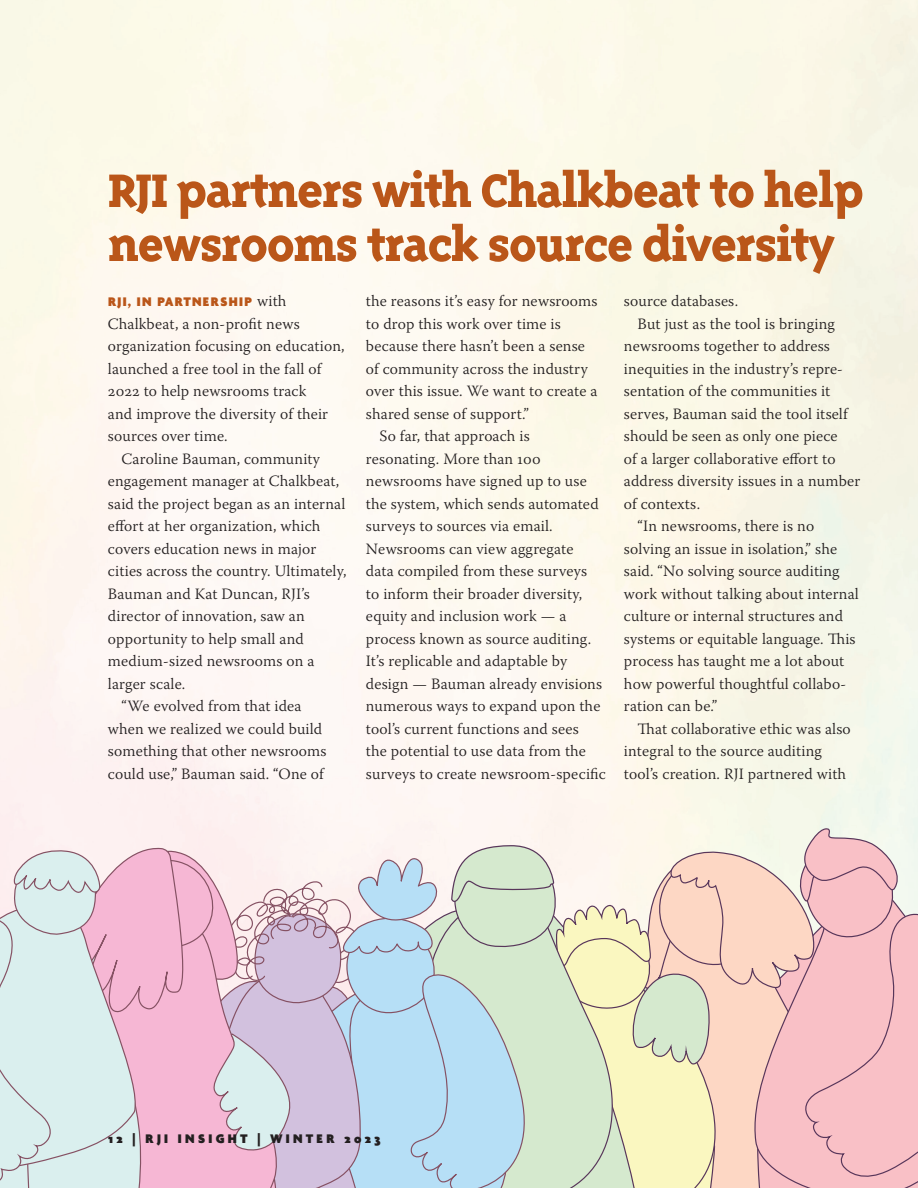
<style>
.page{position:relative;width:918px;height:1188px;background:#fff}
.page>*{position:absolute;margin:0;border:0;box-sizing:border-box;transform-origin:0 0}
.t1{font:800 54px/54px "Triplex Serif OT";letter-spacing:-.03em;color:#ba5619}
.t2{font:300 15.75px "Warnock Pro";letter-spacing:.01em;color:#231f20}
.t3{font:900 13.5px "Agenda One";letter-spacing:.25em;color:#231f20}
.t4{font:900 13.5px "Agenda One";letter-spacing:.1em;color:#ba5619}
.s1{font-family:"Warnock Pro";font-weight:300;font-size:15.75px;color:#231f20}
</style>
<div class="page">
<svg style="left:0;top:824px;width:918px;height:364px;background:#e2d6d6"></svg>
<h1 class="t1" style="left:108px;top:163px;width:758px">RJI partners with Chalkbeat to help newsrooms track source diversity</h1>
<p class="t4" style="left:108px;top:294px;width:180px">RJI, IN PARTNERSHIP <span class="s1">with</span></p>
<p class="t2" style="left:108px;top:314px;width:193px">Chalkbeat, a non-profit news</p>
<p class="t2" style="left:108px;top:336px;width:238px">organization focusing on education,</p>
<p class="t2" style="left:108px;top:359px;width:215px">launched a free tool in the fall of</p>
<p class="t2" style="left:108px;top:381px;width:200px">2022 to help newsrooms track</p>
<p class="t2" style="left:108px;top:404px;width:222px">and improve the diversity of their</p>
<p class="t2" style="left:108px;top:426px;width:121px">sources over time.</p>
<p class="t2" style="left:121px;top:449px;width:200px">Caroline Bauman, community</p>
<p class="t2" style="left:108px;top:471px;width:233px">engagement manager at Chalkbeat,</p>
<p class="t2" style="left:108px;top:494px;width:239px">said the project began as an internal</p>
<p class="t2" style="left:108px;top:516px;width:214px">effort at her organization, which</p>
<p class="t2" style="left:108px;top:539px;width:210px">covers education news in major</p>
<p class="t2" style="left:108px;top:561px;width:240px">cities across the country. Ultimately,</p>
<p class="t2" style="left:108px;top:584px;width:203px">Bauman and Kat Duncan, RJI’s</p>
<p class="t2" style="left:108px;top:606px;width:198px">director of innovation, saw an</p>
<p class="t2" style="left:108px;top:629px;width:197px">opportunity to help small and</p>
<p class="t2" style="left:108px;top:651px;width:208px">medium-sized newsrooms on a</p>
<p class="t2" style="left:108px;top:674px;width:79px">larger scale.</p>
<p class="t2" style="left:121px;top:696px;width:182px">“We evolved from that idea</p>
<p class="t2" style="left:108px;top:719px;width:216px">when we realized we could build</p>
<p class="t2" style="left:108px;top:741px;width:220px">something that other newsrooms</p>
<p class="t2" style="left:108px;top:764px;width:217px">could use,” Bauman said. “One of</p>
<p class="t2" style="left:366px;top:291px;width:233px">the reasons it’s easy for newsrooms</p>
<p class="t2" style="left:366px;top:314px;width:196px">to drop this work over time is</p>
<p class="t2" style="left:366px;top:337px;width:221px">because there hasn’t been a sense</p>
<p class="t2" style="left:366px;top:359px;width:223px">of community across the industry</p>
<p class="t2" style="left:366px;top:382px;width:233px">over this issue. We want to create a</p>
<p class="t2" style="left:366px;top:404px;width:165px">shared sense of support.”</p>
<p class="t2" style="left:379px;top:427px;width:152px">So far, that approach is</p>
<p class="t2" style="left:366px;top:449px;width:176px">resonating. More than 100</p>
<p class="t2" style="left:366px;top:472px;width:222px">newsrooms have signed up to use</p>
<p class="t2" style="left:366px;top:494px;width:234px">the system, which sends automated</p>
<p class="t2" style="left:366px;top:517px;width:188px">surveys to sources via email.</p>
<p class="t2" style="left:366px;top:539px;width:209px">Newsrooms can view aggregate</p>
<p class="t2" style="left:366px;top:562px;width:223px">data compiled from these surveys</p>
<p class="t2" style="left:366px;top:584px;width:218px">to inform their broader diversity,</p>
<p class="t2" style="left:366px;top:607px;width:202px">equity and inclusion work — a</p>
<p class="t2" style="left:366px;top:629px;width:227px">process known as source auditing.</p>
<p class="t2" style="left:366px;top:652px;width:203px">It’s replicable and adaptable by</p>
<p class="t2" style="left:366px;top:674px;width:238px">design — Bauman already envisions</p>
<p class="t2" style="left:366px;top:697px;width:236px">numerous ways to expand upon the</p>
<p class="t2" style="left:366px;top:719px;width:214px">tool’s current functions and sees</p>
<p class="t2" style="left:366px;top:742px;width:222px">the potential to use data from the</p>
<p class="t2" style="left:366px;top:764px;width:241px">surveys to create newsroom-specific</p>
<p class="t2" style="left:624px;top:292px;width:116px">source databases.</p>
<p class="t2" style="left:637px;top:314px;width:199px">But just as the tool is bringing</p>
<p class="t2" style="left:624px;top:337px;width:207px">newsrooms together to address</p>
<p class="t2" style="left:624px;top:359px;width:221px">inequities in the industry’s repre-</p>
<p class="t2" style="left:624px;top:382px;width:208px">sentation of the communities it</p>
<p class="t2" style="left:624px;top:404px;width:225px">serves, Bauman said the tool itself</p>
<p class="t2" style="left:624px;top:427px;width:215px">should be seen as only one piece</p>
<p class="t2" style="left:624px;top:449px;width:213px">of a larger collaborative effort to</p>
<p class="t2" style="left:624px;top:472px;width:238px">address diversity issues in a number</p>
<p class="t2" style="left:624px;top:494px;width:78px">of contexts.</p>
<p class="t2" style="left:637px;top:517px;width:178px">“In newsrooms, there is no</p>
<p class="t2" style="left:624px;top:539px;width:215px">solving an issue in isolation,” she</p>
<p class="t2" style="left:624px;top:562px;width:217px">said. “No solving source auditing</p>
<p class="t2" style="left:624px;top:584px;width:236px">work without talking about internal</p>
<p class="t2" style="left:624px;top:607px;width:221px">culture or internal structures and</p>
<p class="t2" style="left:624px;top:629px;width:233px">systems or equitable language. This</p>
<p class="t2" style="left:624px;top:652px;width:222px">process has taught me a lot about</p>
<p class="t2" style="left:624px;top:674px;width:224px">how powerful thoughtful collabo-</p>
<p class="t2" style="left:624px;top:697px;width:95px">ration can be.”</p>
<p class="t2" style="left:637px;top:719px;width:215px">That collaborative ethic was also</p>
<p class="t2" style="left:624px;top:742px;width:199px">integral to the source auditing</p>
<p class="t2" style="left:624px;top:764px;width:224px">tool’s creation. RJI partnered with</p>
<p class="t3" style="left:108px;top:1131px;width:274px">12 | RJI INSIGHT | WINTER 2023</p>
</div>
